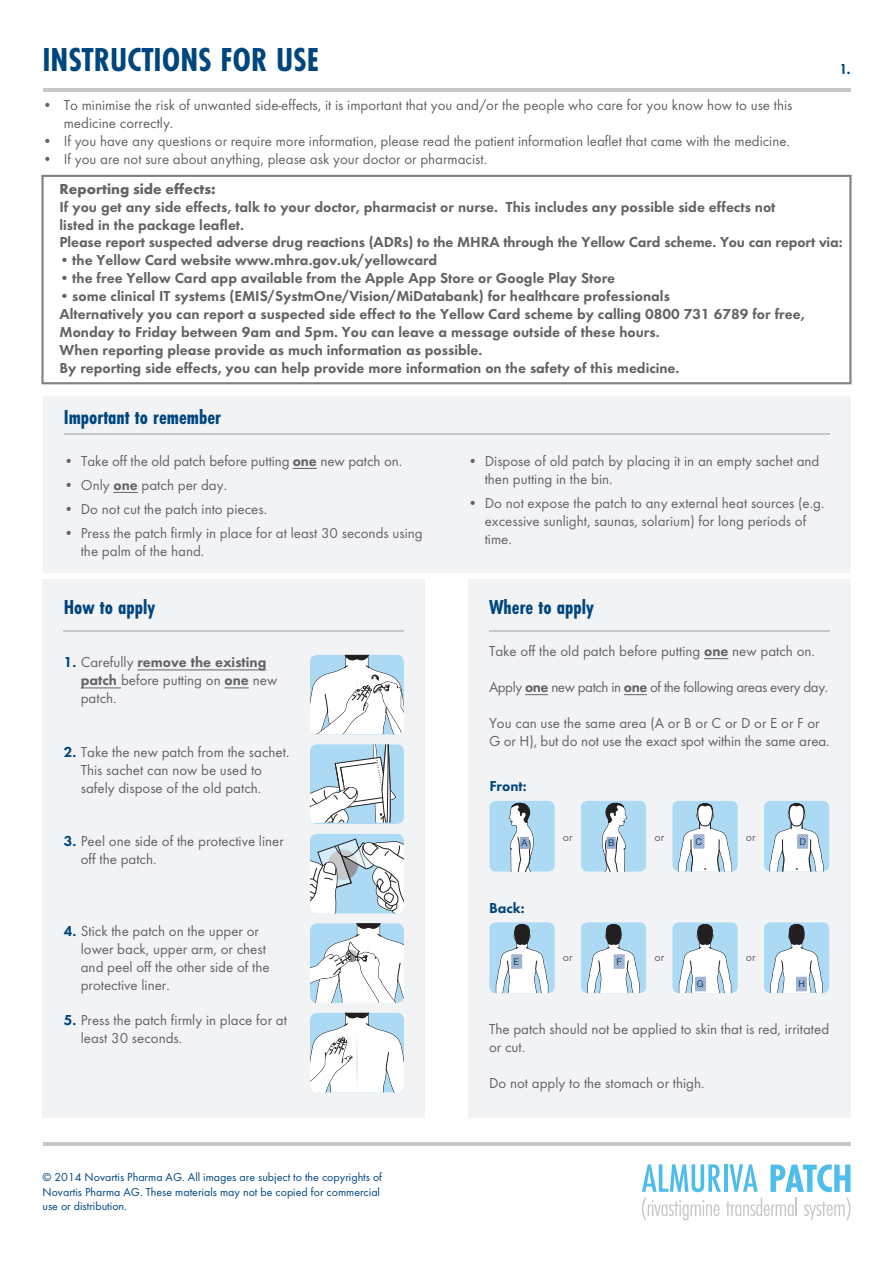
<style>
.page{position:relative;width:893px;height:1263px;background:#fff}
.page>*{position:absolute;margin:0;border:0;box-sizing:border-box;transform-origin:0 0}
.t1{font:700 34.5px "Futura Cond CEEF";color:#00467e}
.t2{font:700 21px "Futura Cond CEEF";color:#00467e}
.t3{font:15px/18px "Futura CEEF";color:#636366}
.t4{font:800 15px/18px "Futura CEEF";color:#636366}
.t5{font:15px "Futura CEEF";letter-spacing:-.03em;color:#636366}
.t6{font:700 15px "Futura CEEF";color:#636366}
.t7{font:800 15px "Futura CEEF";color:#00467e}
.t8{font:700 15px "Futura Cond CEEF";color:#00467e}
.t9{font:12px/14.4px "Futura CEEF";color:#00467e}
.t10{font:12px "Futura CEEF";color:#636366}
.t11{font:9.15px "Helvetica Neue";color:#00467e}
.s1{font-weight:800}
.s2{font-weight:800;color:#00467e}
</style>
<div class="page">
<div style="left:43px;top:397px;width:807px;height:176px;background:#f2f3f4"></div>
<hr style="left:43px;top:88px;width:807px;height:3px;background:#c7c8ca">
<hr style="left:43px;top:1143px;width:807px;height:3px;background:#c7c8ca">
<div style="left:43px;top:579px;width:382px;height:539px;background:#f2f3f4"></div>
<svg style="left:310px;top:655px;width:94px;height:79px"></svg>
<div style="left:310px;top:744px;width:94px;height:80px;background:#acdaf4;border-radius:7px"></div>
<svg style="left:310px;top:744px;width:86px;height:79px"></svg>
<div style="left:310px;top:834px;width:94px;height:79px;background:#acdaf4;border-radius:7px"></div>
<svg style="left:310px;top:839px;width:94px;height:74px"></svg>
<svg style="left:310px;top:923px;width:94px;height:80px"></svg>
<svg style="left:310px;top:1013px;width:94px;height:79px"></svg>
<hr style="left:357px;top:1032px;width:1px;height:56px;background:#f2f3f4">
<hr style="left:137px;top:670px;width:129px;height:1px;background:#636366">
<hr style="left:81px;top:688px;width:40px;height:1px;background:#636366">
<svg style="left:225px;top:688px;width:24px;height:1px"></svg>
<hr style="left:64px;top:630px;width:340px;height:1px;background:#c7c8ca">
<div style="left:41px;top:175px;width:810px;height:209px;border:2px solid #808285"></div>
<div style="left:468px;top:579px;width:382px;height:539px;background:#f2f3f4"></div>
<svg style="left:704px;top:658px;width:24px;height:1px"></svg>
<svg style="left:525px;top:694px;width:23px;height:1px"></svg>
<svg style="left:624px;top:694px;width:23px;height:1px"></svg>
<div style="left:489px;top:801px;width:66px;height:70px;background:#acdaf4;border-radius:7px"></div>
<svg style="left:509px;top:802px;width:25px;height:69px"></svg>
<div style="left:581px;top:801px;width:65px;height:70px;background:#acdaf4;border-radius:7px"></div>
<svg style="left:602px;top:802px;width:25px;height:69px"></svg>
<div style="left:672px;top:801px;width:66px;height:70px;background:#acdaf4;border-radius:7px"></div>
<svg style="left:675px;top:803px;width:60px;height:68px"></svg>
<div style="left:764px;top:801px;width:65px;height:70px;background:#acdaf4;border-radius:7px"></div>
<svg style="left:767px;top:803px;width:59px;height:68px"></svg>
<div style="left:764px;top:922px;width:65px;height:71px;background:#acdaf4;border-radius:7px"></div>
<svg style="left:767px;top:923px;width:59px;height:70px"></svg>
<div style="left:672px;top:922px;width:66px;height:71px;background:#acdaf4;border-radius:7px"></div>
<svg style="left:676px;top:924px;width:58px;height:69px"></svg>
<div style="left:581px;top:922px;width:65px;height:71px;background:#acdaf4;border-radius:7px"></div>
<svg style="left:584px;top:923px;width:59px;height:70px"></svg>
<div style="left:489px;top:922px;width:66px;height:71px;background:#acdaf4;border-radius:7px"></div>
<svg style="left:493px;top:924px;width:58px;height:69px"></svg>
<hr style="left:489px;top:630px;width:340px;height:1px;background:#c7c8ca">
<svg style="left:293px;top:468px;width:24px;height:1px"></svg>
<svg style="left:113px;top:492px;width:25px;height:1px"></svg>
<hr style="left:64px;top:433px;width:765px;height:1px;background:#c7c8ca">
<svg style="left:642px;top:1164px;width:208px;height:56px"></svg>
<h1 class="t1" style="left:43px;top:40px;width:278px">INSTRUCTIONS FOR USE</h1>
<p class="t3" style="left:64px;top:96px;width:730px;text-indent:-21px">• To minimise the risk of unwanted side-effects, it is important that you and/or the people who care for you know how to use this medicine correctly.</p>
<p class="t3" style="left:43px;top:132px;width:749px">• If you have any questions or require more information, please read the patient information leaflet that came with the medicine.</p>
<p class="t3" style="left:43px;top:150px;width:446px">• If you are not sure about anything, please ask your doctor or pharmacist.</p>
<p class="t8" style="left:840px;top:61px;width:12px">1.</p>
<p class="t6" style="left:60px;top:180px;width:158px">Reporting side effects:</p>
<p class="t4" style="left:60px;top:198px;width:717px">If you get any side effects, talk to your doctor, pharmacist or nurse. This includes any possible side effects not listed in the package leaflet.</p>
<p class="t4" style="left:60px;top:232px;width:785px">Please report suspected adverse drug reactions (ADRs) to the MHRA through the Yellow Card scheme. You can report via:</p>
<p class="t4" style="left:60px;top:250px;width:379px">• the Yellow Card website www.mhra.gov.uk/yellowcard</p>
<p class="t4" style="left:60px;top:268px;width:557px">• the free Yellow Card app available from the Apple App Store or Google Play Store</p>
<p class="t4" style="left:60px;top:286px;width:747px">• some clinical IT systems (EMIS/SystmOne/Vision/MiDatabank) for healthcare professionals<br>Alternatively you can report a suspected side effect to the Yellow Card scheme by calling 0800 731 6789 for free, Monday to Friday between 9am and 5pm. You can leave a message outside of these hours.<br>When reporting please provide as much information as possible.<br>By reporting side effects, you can help provide more information on the safety of this medicine.</p>
<h2 class="t2" style="left:64px;top:405px;width:159px">Important to remember</h2>
<p class="t3" style="left:64px;top:452px;width:340px">• Take off the old patch before putting <span class="s1">one</span> new patch on.</p>
<p class="t3" style="left:64px;top:476px;width:165px">• Only <span class="s1">one</span> patch per day.</p>
<p class="t3" style="left:64px;top:500px;width:205px">• Do not cut the patch into pieces.</p>
<p class="t3" style="left:81px;top:524px;width:344px;text-indent:-17px">• Press the patch firmly in place for at least 30 seconds using the palm of the hand.</p>
<h2 class="t2" style="left:64px;top:594px;width:93px">How to apply</h2>
<p class="t3" style="left:81px;top:653px;width:198px;text-indent:-17px"><span class="s2">1.</span> Carefully <span class="s1">remove the existing patch</span> before putting on <span class="s1">one</span> new patch.</p>
<p class="t3" style="left:81px;top:743px;width:210px;text-indent:-17px"><span class="s2">2.</span> Take the new patch from the sachet.<br>This sachet can now be used to safely dispose of the old patch.</p>
<p class="t3" style="left:81px;top:832px;width:205px;text-indent:-17px"><span class="s2">3.</span> Peel one side of the protective liner off the patch.</p>
<p class="t3" style="left:81px;top:922px;width:190px;text-indent:-17px"><span class="s2">4.</span> Stick the patch on the upper or lower back, upper arm, or chest and peel off the other side of the protective liner.</p>
<p class="t3" style="left:81px;top:1011px;width:208px;text-indent:-17px"><span class="s2">5.</span> Press the patch firmly in place for at least 30 seconds.</p>
<p class="t9" style="left:43px;top:1170px;width:341px">© 2014 Novartis Pharma AG. All images are subject to the copyrights of<br>Novartis Pharma AG. These materials may not be copied for commercial use or distribution.</p>
<p class="t3" style="left:485px;top:452px;width:336px;text-indent:-17px">• Dispose of old patch by placing it in an empty sachet and then putting in the bin.</p>
<p class="t3" style="left:485px;top:494px;width:341px;text-indent:-17px">• Do not expose the patch to any external heat sources (e.g. excessive sunlight, saunas, solarium) for long periods of time.</p>
<h2 class="t2" style="left:489px;top:594px;width:106px">Where to apply</h2>
<p class="t3" style="left:489px;top:642px;width:327px">Take off the old patch before putting <span class="s1">one</span> new patch on.</p>
<p class="t5" style="left:489px;top:678px;width:341px">Apply <span class="s1">one</span> new patch in <span class="s1">one</span> of the following areas every day.</p>
<p class="t3" style="left:489px;top:714px;width:342px">You can use the same area (A or B or C or D or E or F or<br>G or H), but do not use the exact spot within the same area.</p>
<p class="t7" style="left:489px;top:777px;width:39px">Front:</p>
<p class="t10" style="left:563px;top:829px;width:11px">or</p>
<p class="t10" style="left:654px;top:829px;width:11px">or</p>
<p class="t10" style="left:746px;top:829px;width:11px">or</p>
<p class="t11" style="left:521px;top:836px;width:7px">A</p>
<p class="t11" style="left:608px;top:836px;width:8px">B</p>
<p class="t11" style="left:696px;top:835px;width:8px">C</p>
<p class="t11" style="left:799px;top:835px;width:8px">D</p>
<p class="t7" style="left:489px;top:898px;width:37px">Back:</p>
<p class="t10" style="left:563px;top:949px;width:11px">or</p>
<p class="t10" style="left:654px;top:949px;width:11px">or</p>
<p class="t10" style="left:746px;top:949px;width:11px">or</p>
<p class="t11" style="left:514px;top:955px;width:7px">E</p>
<p class="t11" style="left:617px;top:955px;width:7px">F</p>
<p class="t11" style="left:697px;top:978px;width:8px">G</p>
<p class="t11" style="left:798px;top:978px;width:8px">H</p>
<p class="t3" style="left:489px;top:1020px;width:342px">The patch should not be applied to skin that is red, irritated or cut.</p>
<p class="t3" style="left:489px;top:1074px;width:217px">Do not apply to the stomach or thigh.</p>
</div>
